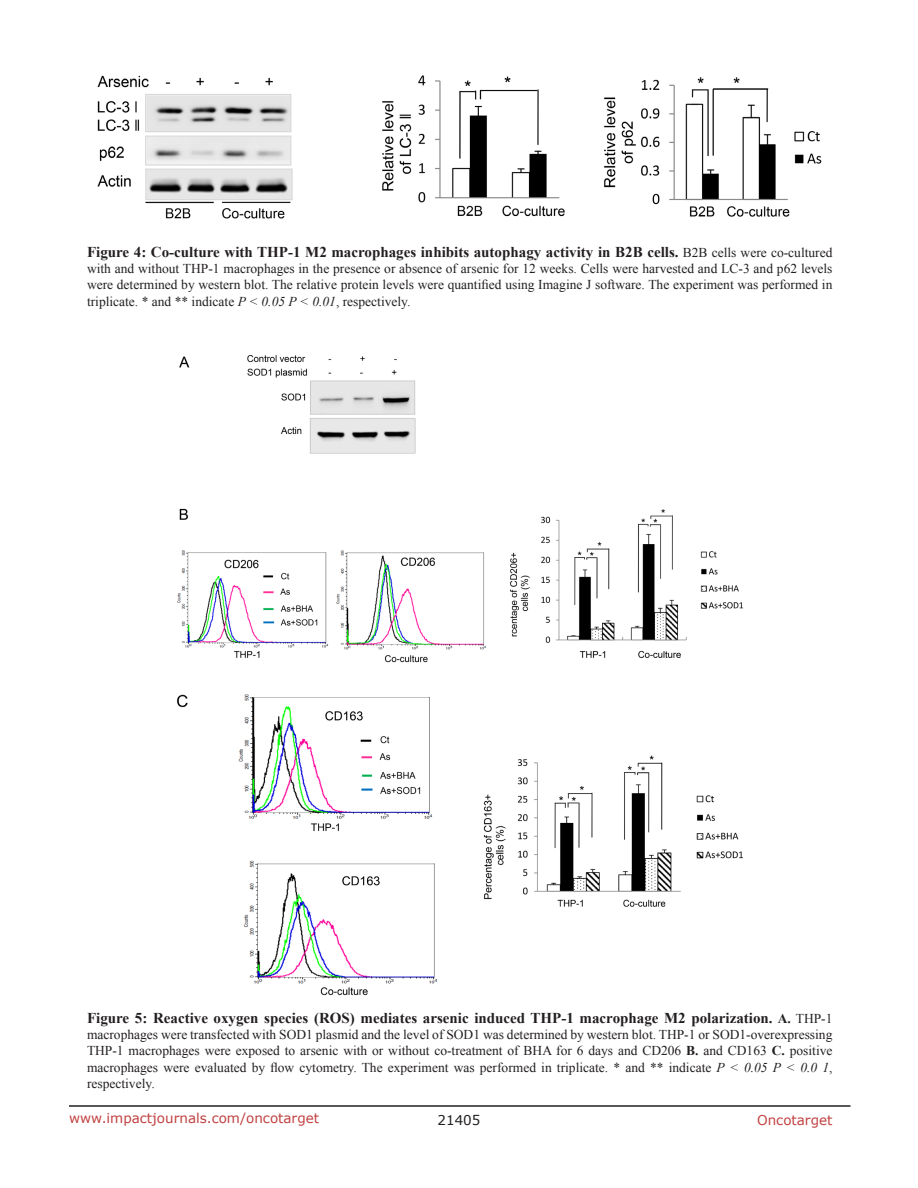
<style>
.page{position:relative;width:918px;height:1188px;background:#fff}
.page>*{position:absolute;margin:0;border:0;box-sizing:border-box;transform-origin:0 0}
.figuretext{font:700 15px "Times New Roman";color:#231f20}
.figuretext-2{font:13.5px/16.2px "Times New Roman";color:#231f20;text-align:justify}
.t1{font:13.5px "Verdana";color:#c24141}
.t2{font:13.5px "Verdana";color:#231f20}
.s1{font-weight:400;font-size:13.5px}
.s2{font-style:italic}
.s3{font-size:13.5px}
.s4{font-weight:700}
</style>
<div class="page">
<hr style="left:69px;top:1105px;width:781px;height:2px;background:#231f20">
<img style="left:177px;top:355px;width:566px;height:307px">
<img style="left:177px;top:694px;width:566px;height:302px">
<img style="left:97px;top:75px;width:725px;height:144px">
<p class="figuretext" style="left:87px;top:242px;width:747px">Figure 4: Co-culture with THP-1 M2 macrophages inhibits autophagy activity in B2B cells. <span class="s1">B2B cells were co-cultured</span></p>
<p class="figuretext-2" style="left:87px;top:260px;width:747px">with and without THP-1 macrophages in the presence or absence of arsenic for 12 weeks. Cells were harvested and LC-3 and p62 levels were determined by western blot. The relative protein levels were quantified using Imagine J software. The experiment was performed in triplicate. * and ** indicate <span class="s2">P &lt; 0.05 P &lt; 0.01</span>, respectively.</p>
<p class="figuretext" style="left:87px;top:1008px;width:747px">Figure 5: Reactive oxygen species (ROS) mediates arsenic induced THP-1 macrophage M2 polarization. <span class="s3">A.</span> <span class="s1">THP-1</span></p>
<p class="figuretext-2" style="left:87px;top:1026px;width:747px">macrophages were transfected with SOD1 plasmid and the level of SOD1 was determined by western blot. THP-1 or SOD1-overexpressing THP-1 macrophages were exposed to arsenic with or without co-treatment of BHA for 6 days and CD206 <span class="s4">B.</span> and CD163 <span class="s4">C.</span> positive macrophages were evaluated by flow cytometry. The experiment was performed in triplicate. * and ** indicate <span class="s2">P &lt; 0.05 P &lt; 0.0 1</span>, respectively.</p>
<p class="t1" style="left:69px;top:1109px;width:252px">www.impactjournals.com/oncotarget</p>
<p class="t2" style="left:438px;top:1111px;width:44px">21405</p>
<p class="t1" style="left:757px;top:1111px;width:77px">Oncotarget</p>
</div>
